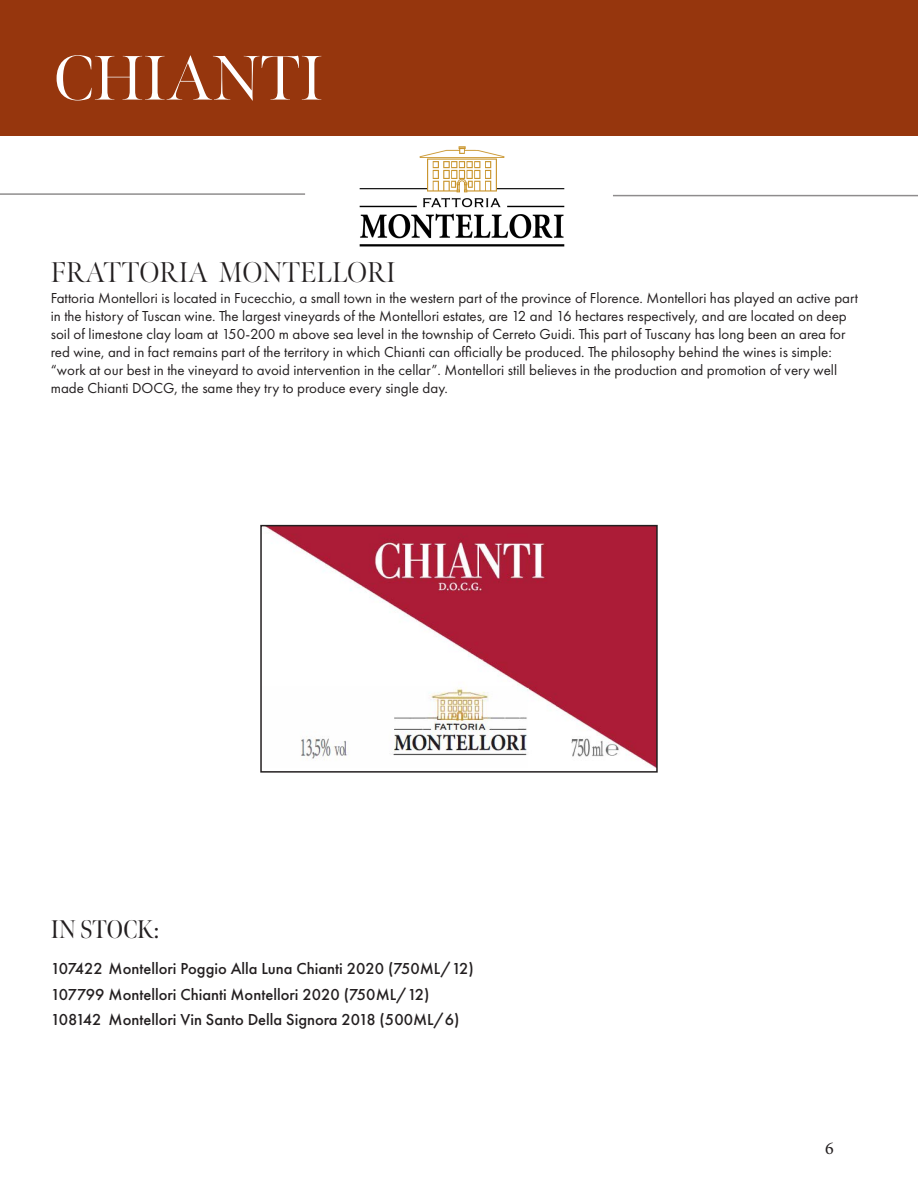
<style>
.page{position:relative;width:918px;height:1188px;background:#fff}
.page>*{position:absolute;margin:0;border:0;box-sizing:border-box;transform-origin:0 0}
.t1{font:63px "Meno Banner";color:#fff}
.t2{font:300 28.5px "Meno Banner";color:#231f20}
.t3{font:25.5px "Meno Banner Condensed";color:#231f20}
.t4{font:18px "Minion Pro";color:#231f20}
.t5{font:500 16.5px "Futura PT";color:#231f20}
.t6{font:15px/18px "Futura PT";color:#231f20}
</style>
<div class="page">
<div style="left:0;top:0;width:918px;height:136px;background:#96360d"></div>
<hr style="left:0;top:193px;width:305px;height:2px;background:#231f20">
<hr style="left:613px;top:195px;width:305px;height:1px;background:#231f20">
<img style="left:359px;top:146px;width:206px;height:101px">
<img style="left:267px;top:528px;width:388px;height:240px">
<div style="left:260px;top:525px;width:398px;height:248px;border:2px solid #231f20"></div>
<p class="t1" style="left:54px;top:40px;width:271px">CHIANTI</p>
<p class="t2" style="left:51px;top:256px;width:347px">FRATTORIA MONTELLORI</p>
<p class="t6" style="left:51px;top:289px;width:809px">Fattoria Montellori is located in Fucecchio, a small town in the western part of the province of Florence. Montellori has played an active part in the history of Tuscan wine. The largest vineyards of the Montellori estates, are 12 and 16 hectares respectively, and are located on deep soil of limestone clay loam at 150-200 m above sea level in the township of Cerreto Guidi. This part of Tuscany has long been an area for red wine, and in fact remains part of the territory in which Chianti can officially be produced. The philosophy behind the wines is simple: “work at our best in the vineyard to avoid intervention in the cellar”. Montellori still believes in the production and promotion of very well made Chianti DOCG, the same they try to produce every single day.</p>
<p class="t3" style="left:51px;top:914px;width:110px">IN STOCK:</p>
<p class="t5" style="left:51px;top:959px;width:425px">107422 Montellori Poggio Alla Luna Chianti 2020 (750ML/12)</p>
<p class="t5" style="left:51px;top:984px;width:380px">107799 Montellori Chianti Montellori 2020 (750ML/12)</p>
<p class="t5" style="left:51px;top:1010px;width:410px">108142 Montellori Vin Santo Della Signora 2018 (500ML/6)</p>
<p class="t4" style="left:825px;top:1136px;width:10px">6</p>
</div>
